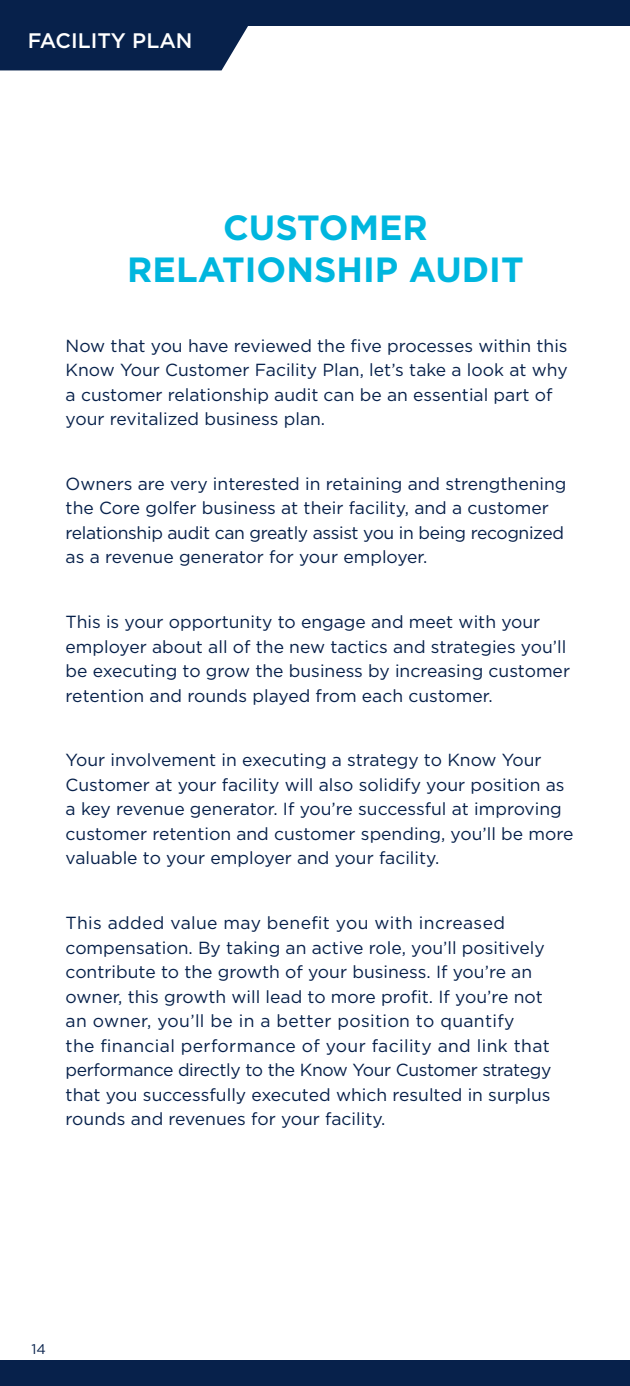
<style>
.page{position:relative;width:630px;height:1386px;background:#fff}
.page>*{position:absolute;margin:0;border:0;box-sizing:border-box;transform-origin:0 0}
.t1{font:700 35px/42px "Gotham";color:#00b6de;text-align:right}
.t2{font:500 21px "Gotham";color:#fff}
.t3{font:17.5px/24.5px "Gotham";color:#07214b}
.t4{font:14px "Gotham";color:#07214b}
</style>
<div class="page">
<div style="left:0;top:25px;width:252px;height:45px;background:#07214b"></div>
<div style="left:0;top:0;width:630px;height:25px;background:#07214b"></div>
<div style="left:0;top:1361px;width:630px;height:25px;background:#07214b"></div>
<p class="t2" style="left:28px;top:27px;width:166px">FACILITY PLAN</p>
<h1 class="t1" style="left:127px;top:206px;width:309px">CUSTOMER<br>RELATIONSHIP AUD</h1>
<h1 class="t1" style="left:489px;top:248px;width:36px">IT</h1>
<p class="t3" style="left:66px;top:333px;width:504px">N ow that you have reviewed the five processes within this Know Your Customer Facility Plan, let’s take a look at why a customer relationship audit can be an essential part of your revitalized business plan.</p>
<p class="t3" style="left:66px;top:471px;width:502px">Owners are very interested in retaining and strengthening the Core golfer business at their facility, and a customer relationship audit can greatly assist you in being recognized as a revenue generator for your employer.</p>
<p class="t3" style="left:66px;top:609px;width:506px">This is your opportunity to engage and meet with your employer about all of the new tactics and strategies you’ll be executing to grow the business by increasing customer retention and rounds played from each customer.</p>
<p class="t3" style="left:66px;top:748px;width:509px">Your involvement in executing a strategy to Know Your Customer at your facility will also solidify your position as a key revenue generator. If you’re successful at improving customer retention and customer spending, you’ll be more valuable to your employer and your facility.</p>
<p class="t3" style="left:66px;top:910px;width:487px">This added value may benefit you with increased compensation. By taking an active role, you’ll positively contribute to the growth of your business. If you’re an owner, this growth will lead to more profit. If you’re not an owner, you’ll be in a better position to quantify<br>the financial performance of your facility and link that performance directly to the Know Your Customer strategy that you successfully executed which resulted in surplus rounds and revenues for your facility.</p>
<p class="t4" style="left:32px;top:1340px;width:16px">14</p>
</div>
